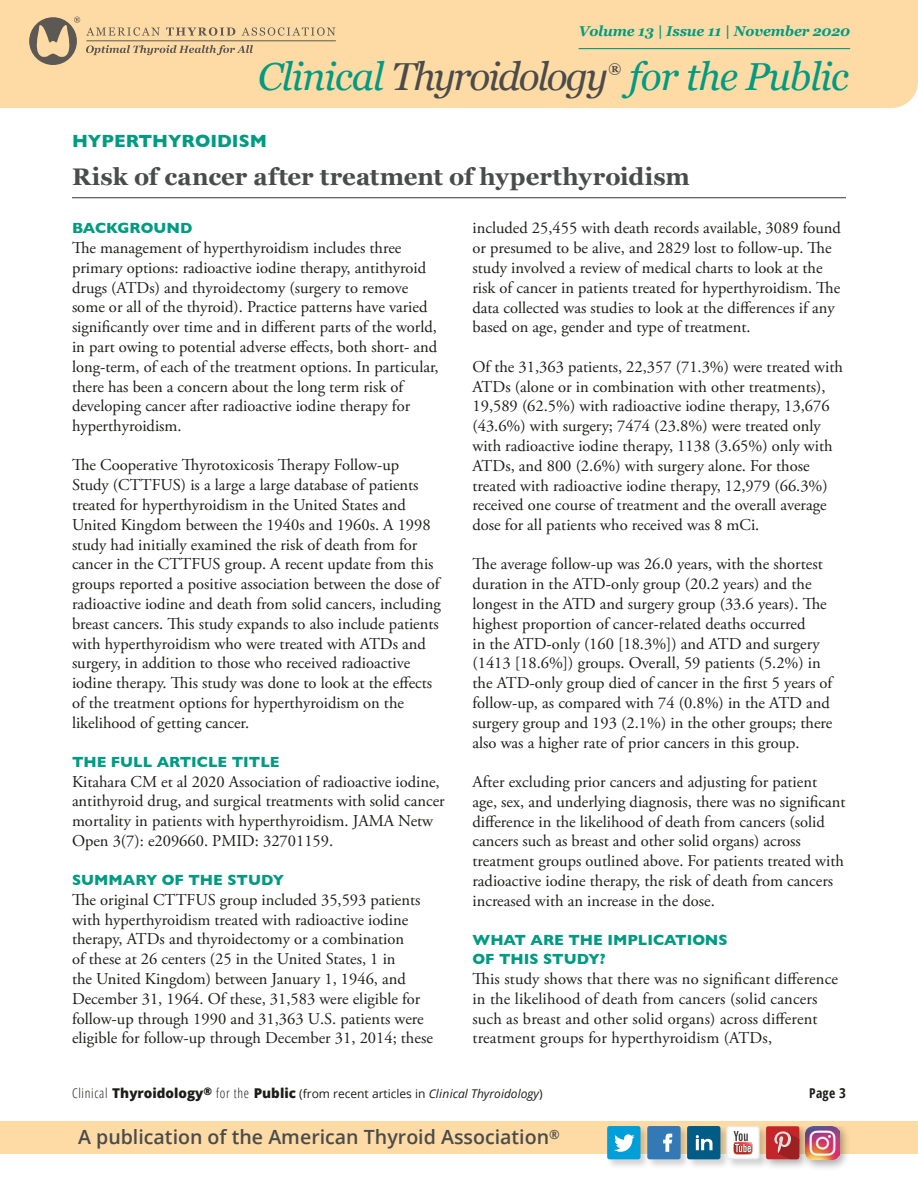
<style>
.page{position:relative;width:918px;height:1188px;background:#fff}
.page>*{position:absolute;margin:0;border:0;box-sizing:border-box;transform-origin:0 0}
.t1{font:italic 39px "Georgia";letter-spacing:-.05em;color:#4a4b4b}
.t2{font:italic 39px "Georgia";letter-spacing:-.025em;color:#009b82}
.t3{font:700 24px "Georgia";color:#4a4b4b}
.t4{font:600 19.65px "Open Sans";color:#4a4b4b}
.Topic_Header{font:700 18px "Gill Sans";color:#009b82}
.body_serif_2nd_para{font:16.5px/19.8px "Adobe Garamond Pro";color:#1c1c1a}
.body_serif{font:16.5px/19.8px "Adobe Garamond Pro";color:#1c1c1a}
.question{font:700 15px/19.5px "Gill Sans";color:#009b82}
.t5{font:italic 700 14.25px "Georgia";letter-spacing:-.01em;color:#009b82}
.t6{font:700 13.65px "Georgia";color:#4a4b4b}
.t7{font:700 condensed 13.5px "Open Sans";color:#1c1c1a}
.t8{font:12px "Open Sans";color:#1c1c1a}
.s1{color:#009b82}
.s2{font-weight:300;font-stretch:condensed;font-size:13.5px}
.s3{font-weight:800;font-size:13.5px}
.s4{font-style:italic}
.s5{font-style:inherit}
</style>
<div class="page">
<div style="left:0;top:0;width:918px;height:108px;background:#fedba4"></div>
<hr style="left:579px;top:48px;width:271px;height:1px;background:#009b82">
<hr style="left:86px;top:41px;width:250px;height:1px;background:#4a4b4b">
<svg style="left:86px;top:27px;width:74px;height:9px"></svg>
<svg style="left:166px;top:27px;width:69px;height:9px"></svg>
<svg style="left:242px;top:27px;width:93px;height:9px"></svg>
<svg style="left:29px;top:17px;width:51px;height:48px;background:#b4a07f"></svg>
<svg style="left:86px;top:45px;width:167px;height:10px;background:#ceb58c"></svg>
<div style="left:0;top:1121px;width:918px;height:33px;background:#fedba4"></div>
<div style="left:606px;top:1125px;width:164px;height:45px;background:#1c1c1a;opacity:.2"></div>
<div style="left:687px;top:1126px;width:33px;height:33px;background:#005b87;border-radius:2px"></div>
<svg style="left:696px;top:1135px;width:16px;height:15px"></svg>
<div style="left:607px;top:1126px;width:33px;height:33px;background:#009fd9;border-radius:2px"></div>
<svg style="left:614px;top:1134px;width:21px;height:18px"></svg>
<div style="left:647px;top:1126px;width:34px;height:33px;background:#3279b6;border-radius:2px"></div>
<svg style="left:663px;top:1134px;width:10px;height:18px"></svg>
<svg style="left:726px;top:1126px;width:34px;height:33px"></svg>
<svg style="left:727px;top:1127px;width:32px;height:32px"></svg>
<img style="left:809px;top:1126px;width:38px;height:42px">
<img style="left:809px;top:1126px;width:31px;height:34px">
<img style="left:766px;top:1126px;width:43px;height:44px">
<div style="left:766px;top:1126px;width:33px;height:33px;background:#c32528;border-radius:2px"></div>
<svg style="left:774px;top:1131px;width:25px;height:28px"></svg>
<hr style="left:72px;top:197px;width:774px;height:1px;background:#4a4b4b">
<p class="t5" style="left:579px;top:21px;width:273px">Volume 13 | Issue 11 | November 2020</p>
<h1 class="t1" style="left:258px;top:48px;width:352px"><span class="s1">Clinical</span> Thyroidology</h1>
<p class="t6" style="left:609px;top:58px;width:14px">®</p>
<h1 class="t2" style="left:629px;top:48px;width:221px">for the Public</h1>
<p class="Topic_Header" style="left:72px;top:127px;width:197px">HYPERTHYROIDISM</p>
<p class="t3" style="left:72px;top:159px;width:619px">Risk of cancer after treatment of hyperthyroidism</p>
<p class="question" style="left:72px;top:218px;width:122px">BACKGROUND</p>
<p class="body_serif" style="left:72px;top:238px;width:368px">The management of hyperthyroidism includes three primary options: radioactive iodine therapy, antithyroid drugs (ATDs) and thyroidectomy (surgery to remove some or all of the thyroid). Practice patterns have varied significantly over time and in different parts of the world, in part owing to potential adverse effects, both short- and long-term, of each of the treatment options. In particular, there has been a concern about the long term risk of developing cancer after radioactive iodine therapy for hyperthyroidism.</p>
<p class="body_serif_2nd_para" style="left:72px;top:456px;width:370px">The Cooperative Thyrotoxicosis Therapy Follow-up<br>Study (CTTFUS) is a large a large database of patients treated for hyperthyroidism in the United States and United Kingdom between the 1940s and 1960s. A 1998 study had initially examined the risk of death from for cancer in the CTTFUS group. A recent update from this groups reported a positive association between the dose of radioactive iodine and death from solid cancers, including breast cancers. This study expands to also include patients with hyperthyroidism who were treated with ATDs and surgery, in addition to those who received radioactive iodine therapy. This study was done to look at the effects of the treatment options for hyperthyroidism on the likelihood of getting cancer.</p>
<p class="question" style="left:72px;top:752px;width:209px">THE FULL ARTICLE TITLE</p>
<p class="body_serif" style="left:72px;top:772px;width:374px">Kitahara CM et al 2020 Association of radioactive iodine, antithyroid drug, and surgical treatments with solid cancer mortality in patients with hyperthyroidism. JAMA Netw Open 3(7): e209660. PMID: 32701159.</p>
<p class="question" style="left:72px;top:870px;width:214px">SUMMARY OF THE STUDY</p>
<p class="body_serif" style="left:72px;top:890px;width:362px">The original CTTFUS group included 35,593 patients with hyperthyroidism treated with radioactive iodine therapy, ATDs and thyroidectomy or a combination<br>of these at 26 centers (25 in the United States, 1 in<br>the United Kingdom) between January 1, 1946, and December 31, 1964. Of these, 31,583 were eligible for follow-up through 1990 and 31,363 U.S. patients were eligible for follow-up through December 31, 2014; these</p>
<p class="body_serif" style="left:472px;top:219px;width:370px">included 25,455 with death records available, 3089 found or presumed to be alive, and 2829 lost to follow-up. The study involved a review of medical charts to look at the risk of cancer in patients treated for hyperthyroidism. The data collected was studies to look at the differences if any based on age, gender and type of treatment.</p>
<p class="body_serif_2nd_para" style="left:472px;top:357px;width:372px">Of the 31,363 patients, 22,357 (71.3%) were treated with ATDs (alone or in combination with other treatments), 19,589 (62.5%) with radioactive iodine therapy, 13,676 (43.6%) with surgery; 7474 (23.8%) were treated only with radioactive iodine therapy, 1138 (3.65%) only with ATDs, and 800 (2.6%) with surgery alone. For those treated with radioactive iodine therapy, 12,979 (66.3%) received one course of treatment and the overall average dose for all patients who received was 8 mCi.</p>
<p class="body_serif_2nd_para" style="left:472px;top:555px;width:361px">The average follow-up was 26.0 years, with the shortest duration in the ATD-only group (20.2 years) and the longest in the ATD and surgery group (33.6 years). The highest proportion of cancer-related deaths occurred<br>in the ATD-only (160 [18.3%]) and ATD and surgery (1413 [18.6%]) groups. Overall, 59 patients (5.2%) in the ATD-only group died of cancer in the first 5 years of follow-up, as compared with 74 (0.8%) in the ATD and surgery group and 193 (2.1%) in the other groups; there also was a higher rate of prior cancers in this group.</p>
<p class="body_serif_2nd_para" style="left:472px;top:772px;width:374px">After excluding prior cancers and adjusting for patient age, sex, and underlying diagnosis, there was no significant difference in the likelihood of death from cancers (solid cancers such as breast and other solid organs) across treatment groups outlined above. For patients treated with radioactive iodine therapy, the risk of death from cancers increased with an increase in the dose.</p>
<p class="question" style="left:472px;top:930px;width:257px">WHAT ARE THE IMPLICATIONS<br>OF THIS STUDY?</p>
<p class="body_serif" style="left:472px;top:970px;width:367px">This study shows that there was no significant difference in the likelihood of death from cancers (solid cancers such as breast and other solid organs) across different treatment groups for hyperthyroidism (ATDs,</p>
<p class="t8" style="left:72px;top:1086px;width:472px"><span class="s2">Clinical</span> <span class="s3">Thyroidology</span><sup>®</sup> <span class="s2">for the</span> <span class="s3">Public</span> (from recent articles in <span class="s4">Clinical Thyroidology</span>)</p>
<p class="t7" style="left:809px;top:1084px;width:38px">Page <span class="s5">3</span></p>
<p class="t4" style="left:78px;top:1123px;width:483px">A publication of the American Thyroid Association<sup>®</sup></p>
</div>
